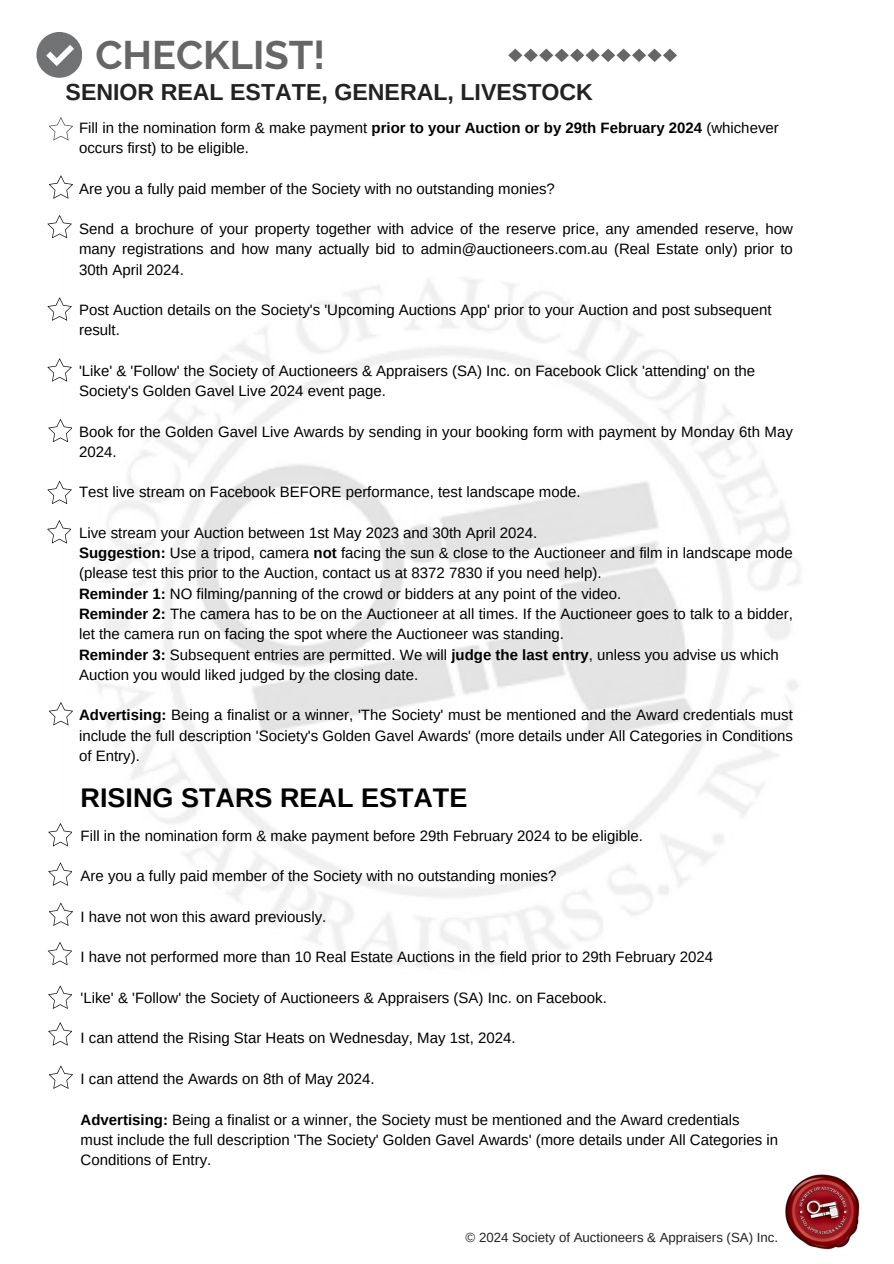
<style>
.page{position:relative;width:894px;height:1264px;background:#fff}
.page>*{position:absolute;margin:0;border:0;box-sizing:border-box;transform-origin:0 0}
.t1{font:700 39.6px "Raleway";color:#666}
.t2{font:700 27px "Arimo";color:#000}
.t3{font:700 23.1px "Arimo";color:#222}
.t4{font:15px/20.2px "Arimo";color:#000}
.t5{font:13.2px "Arimo";color:#222}
.s1{font-weight:700}
</style>
<div class="page">
<svg style="left:49px;top:117px;width:24px;height:23px"></svg>
<img style="left:53px;top:238px;width:747px;height:731px">
<div style="left:36px;top:32px;width:46px;height:46px;background:#717273;border-radius:50%"></div>
<svg style="left:46px;top:45px;width:28px;height:21px"></svg>
<svg style="left:47px;top:520px;width:24px;height:23px"></svg>
<svg style="left:48px;top:822px;width:24px;height:24px"></svg>
<svg style="left:49px;top:175px;width:23px;height:24px"></svg>
<svg style="left:48px;top:215px;width:23px;height:23px"></svg>
<svg style="left:48px;top:297px;width:23px;height:24px"></svg>
<svg style="left:48px;top:358px;width:23px;height:23px"></svg>
<svg style="left:48px;top:941px;width:24px;height:24px"></svg>
<svg style="left:48px;top:985px;width:24px;height:24px"></svg>
<svg style="left:48px;top:1022px;width:24px;height:23px"></svg>
<svg style="left:48px;top:418px;width:24px;height:24px"></svg>
<svg style="left:48px;top:862px;width:24px;height:23px"></svg>
<svg style="left:48px;top:480px;width:23px;height:24px"></svg>
<svg style="left:49px;top:702px;width:23px;height:23px"></svg>
<svg style="left:49px;top:902px;width:23px;height:24px"></svg>
<svg style="left:49px;top:1065px;width:23px;height:23px"></svg>
<svg style="left:508px;top:49px;width:169px;height:13px"></svg>
<img style="left:785px;top:1174px;width:75px;height:76px">
<p class="t1" style="left:95px;top:32px;width:231px">CHECKLIST!</p>
<h1 class="t3" style="left:66px;top:79px;width:528px">SENIOR REAL ESTATE, GENERAL, LIVESTOCK</h1>
<h4 class="t4" style="left:79px;top:117px;width:701px">Fill in the nomination form &amp; make payment <span class="s1">prior to your Auction or by 29th February 2024</span> (whichever occurs first) to be eligible.</h4>
<h4 class="t4" style="left:79px;top:178px;width:477px">Are you a fully paid member of the Society with no outstanding monies?</h4>
<p class="t4" style="left:79px;top:219px;width:715px;text-align:justify">Send a brochure of your property together with advice of the reserve price, any amended reserve, how many registrations and how many actually bid to admin@auctioneers.com.au (Real Estate only) prior to 30th April 2024.</p>
<p class="t4" style="left:79px;top:300px;width:694px">Post Auction details on the Society's 'Upcoming Auctions App' prior to your Auction and post subsequent result.</p>
<p class="t4" style="left:79px;top:360px;width:677px">'Like' &amp; 'Follow' the Society of Auctioneers &amp; Appraisers (SA) Inc. on Facebook Click 'attending' on the<br>Society's Golden Gavel Live 2024 event page.</p>
<h2 class="t4" style="left:79px;top:421px;width:715px">Book for the Golden Gavel Live Awards by sending in your booking form with payment by Monday 6th May<br>2024.</h2>
<p class="t4" style="left:79px;top:482px;width:503px">Test live stream on Facebook BEFORE performance, test landscape mode.</p>
<p class="t4" style="left:79px;top:522px;width:715px">Live stream your Auction between 1st May 2023 and 30th April 2024.<br><span class="s1">Suggestion:</span> Use a tripod, camera <span class="s1">not</span> facing the sun &amp; close to the Auctioneer and film in landscape mode (please test this prior to the Auction, contact us at 8372 7830 if you need help).<br><span class="s1">Reminder 1:</span> NO filming/panning of the crowd or bidders at any point of the video.<br><span class="s1">Reminder 2:</span> The camera has to be on the Auctioneer at all times. If the Auctioneer goes to talk to a bidder, let the camera run on facing the spot where the Auctioneer was standing.<br><span class="s1">Reminder 3:</span> Subsequent entries are permitted. We will <span class="s1">judge the last entry</span>, unless you advise us which Auction you would liked judged by the closing date.</p>
<p class="t4" style="left:79px;top:705px;width:715px;text-align:justify"><span class="s1">Advertising:</span> Being a finalist or a winner, 'The Society' must be mentioned and the Award credentials must include the full description 'Society's Golden Gavel Awards' (more details under All Categories in Conditions of Entry).</p>
<p class="t2" style="left:81px;top:782px;width:388px">RISING STARS REAL ESTATE</p>
<h3 class="t4" style="left:81px;top:825px;width:563px">Fill in the nomination form &amp; make payment before 29th February 2024 to be eligible.</h3>
<h4 class="t4" style="left:81px;top:866px;width:477px">Are you a fully paid member of the Society with no outstanding monies?</h4>
<h4 class="t4" style="left:81px;top:906px;width:247px">I have not won this award previously.</h4>
<h4 class="t4" style="left:81px;top:947px;width:633px">I have not performed more than 10 Real Estate Auctions in the field prior to 29th February 2024</h4>
<h4 class="t4" style="left:81px;top:987px;width:527px">'Like' &amp; 'Follow' the Society of Auctioneers &amp; Appraisers (SA) Inc. on Facebook.</h4>
<h4 class="t4" style="left:81px;top:1028px;width:436px">I can attend the Rising Star Heats on Wednesday, May 1st, 2024.</h4>
<h4 class="t4" style="left:81px;top:1068px;width:295px">I can attend the Awards on 8th of May 2024.</h4>
<h4 class="t4" style="left:81px;top:1109px;width:699px"><span class="s1">Advertising:</span> Being a finalist or a winner, the Society must be mentioned and the Award credentials<br>must include the full description 'The Society' Golden Gavel Awards' (more details under All Categories in<br>Conditions of Entry.</h4>
<p class="t5" style="left:465px;top:1230px;width:314px">© 2024 Society of Auctioneers &amp; Appraisers (SA) Inc.</p>
</div>
